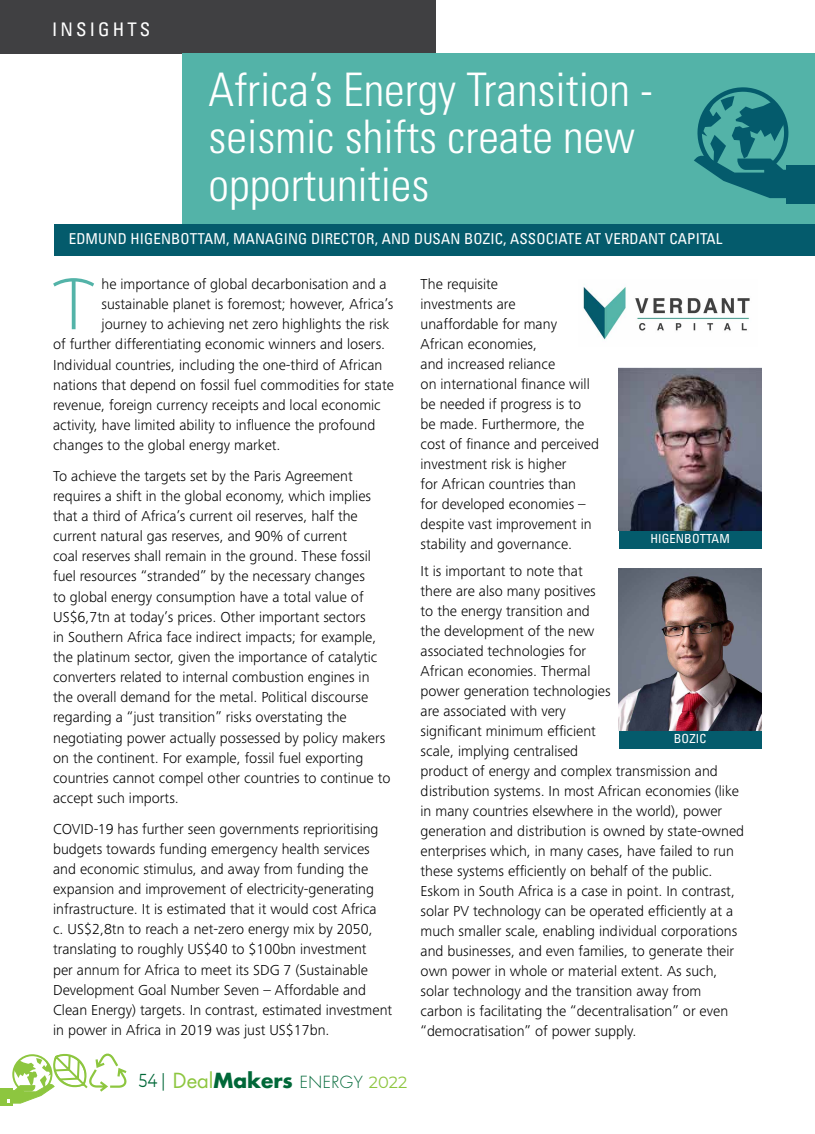
<style>
.page{position:relative;width:815px;height:1134px;background:#fff}
.page>*{position:absolute;margin:0;border:0;box-sizing:border-box;transform-origin:0 0}
.t1{font:300 72.5px "Montserrat Alternates";color:#53b3a8}
.t2{font:300 condensed 46.25px/47.5px "Univers";color:#fff}
.t3{font:700 20.25px "Futura";color:#006838}
.t4{font:condensed 18.75px "Univers";letter-spacing:.17em;color:#fff}
.t5{font:300 15px/20px "Frutiger Next Pro";color:#000}
.t6{font:condensed 15px "Univers";letter-spacing:.01em;color:#fff}
.t7{font:condensed 12.5px "Univers";letter-spacing:.01em;color:#fff}
.s1{font-family:"Montserrat";font-weight:400;font-size:18.75px}
.s2{font-weight:400;color:#8dc63f}
.s3{font-weight:300;font-size:16.25px}
.s4{font-family:"Montserrat";font-weight:400;font-size:16.25px;color:#8dc63f}
</style>
<div class="page">
<div style="left:0;top:1089px;width:13px;height:17px;background:#8dc63f"></div>
<svg style="left:7px;top:1053px;width:120px;height:50px"></svg>
<div style="left:0;top:0;width:435px;height:53px;background:#404042"></div>
<img style="left:583px;top:284px;width:167px;height:56px">
<div style="left:55px;top:224px;width:760px;height:32px;background:#045b6c"></div>
<div style="left:183px;top:53px;width:632px;height:171px;background:#53b3a8"></div>
<div style="left:787px;top:165px;width:28px;height:39px;background:#045b6c"></div>
<svg style="left:694px;top:87px;width:95px;height:111px"></svg>
<img style="left:619px;top:568px;width:142px;height:163px">
<img style="left:619px;top:368px;width:142px;height:163px">
<div style="left:619px;top:531px;width:142px;height:18px;background:#045b6c"></div>
<div style="left:619px;top:731px;width:142px;height:17px;background:#045b6c"></div>
<p class="t4" style="left:52px;top:17px;width:100px">INSIGHTS</p>
<h2 class="t2" style="left:209px;top:66px;width:446px">Africa’s Energy Transition - seismic shifts create new opportunities</h2>
<p class="t6" style="left:69px;top:229px;width:655px">EDMUND HIGENBOTTAM, MANAGING DIRECTOR, AND DUSAN BOZIC, ASSOCIATE AT VERDANT CAPITAL</p>
<h1 class="t1" style="left:53px;top:254px;width:43px">T</h1>
<p class="t5" style="left:102px;top:274px;width:287px">he importance of global decarbonisation and a</p>
<p class="t5" style="left:102px;top:294px;width:294px">sustainable planet is foremost; however, Africa’s</p>
<p class="t5" style="left:102px;top:314px;width:289px">journey to achieving net zero highlights the risk</p>
<p class="t5" style="left:53px;top:334px;width:334px">of further differentiating economic winners and losers.</p>
<p class="t5" style="left:53px;top:354px;width:331px">Individual countries, including the one-third of African</p>
<p class="t5" style="left:53px;top:375px;width:342px">nations that depend on fossil fuel commodities for state</p>
<p class="t5" style="left:53px;top:395px;width:329px">revenue, foreign currency receipts and local economic</p>
<p class="t5" style="left:53px;top:415px;width:324px">activity, have limited ability to influence the profound</p>
<p class="t5" style="left:53px;top:435px;width:229px">changes to the global energy market.</p>
<p class="t5" style="left:53px;top:466px;width:339px">To achieve the targets set by the Paris Agreement requires a shift in the global economy, which implies that a third of Africa’s current oil reserves, half the current natural gas reserves, and 90% of current<br>coal reserves shall remain in the ground. These fossil fuel resources “stranded” by the necessary changes<br>to global energy consumption have a total value of US$6,7tn at today’s prices. Other important sectors<br>in Southern Africa face indirect impacts; for example, the platinum sector, given the importance of catalytic converters related to internal combustion engines in the overall demand for the metal. Political discourse regarding a “just transition” risks overstating the negotiating power actually possessed by policy makers on the continent. For example, fossil fuel exporting countries cannot compel other countries to continue to accept such imports.</p>
<p class="t5" style="left:53px;top:819px;width:341px">COVID-19 has further seen governments reprioritising budgets towards funding emergency health services and economic stimulus, and away from funding the expansion and improvement of electricity-generating infrastructure. It is estimated that it would cost Africa<br>c. US$2,8tn to reach a net-zero energy mix by 2050, translating to roughly US$40 to $100bn investment<br>per annum for Africa to meet its SDG 7 (Sustainable Development Goal Number Seven – Affordable and Clean Energy) targets. In contrast, estimated investment in power in Africa in 2019 was just US$17bn.</p>
<h3 class="t3" style="left:139px;top:1067px;width:270px"><span class="s1">54 |</span> <span class="s2">Deal</span>Makers <span class="s3">ENERGY</span> <span class="s4">2022</span></h3>
<p class="t5" style="left:421px;top:274px;width:180px">The requisite<br>investments are<br>unaffordable for many<br>African economies,<br>and increased reliance<br>on international finance will be needed if progress is to be made. Furthermore, the cost of finance and perceived investment risk is higher<br>for African countries than<br>for developed economies – despite vast improvement in stability and governance.</p>
<p class="t5" style="left:421px;top:561px;width:325px">It is important to note that<br>there are also many positives<br>to the energy transition and<br>the development of the new<br>associated technologies for<br>African economies. Thermal<br>power generation technologies<br>are associated with very<br>significant minimum efficient<br>scale, implying centralised<br>product of energy and complex transmission and distribution systems. In most African economies (like in many countries elsewhere in the world), power generation and distribution is owned by state-owned enterprises which, in many cases, have failed to run these systems efficiently on behalf of the public.<br>Eskom in South Africa is a case in point. In contrast, solar PV technology can be operated efficiently at a much smaller scale, enabling individual corporations and businesses, and even families, to generate their own power in whole or material extent. As such, solar technology and the transition away from carbon is facilitating the “decentralisation” or even “democratisation” of power supply.</p>
<p class="t7" style="left:650px;top:531px;width:81px">HIGENBOTTAM</p>
<p class="t7" style="left:674px;top:731px;width:34px">BOZIC</p>
</div>
